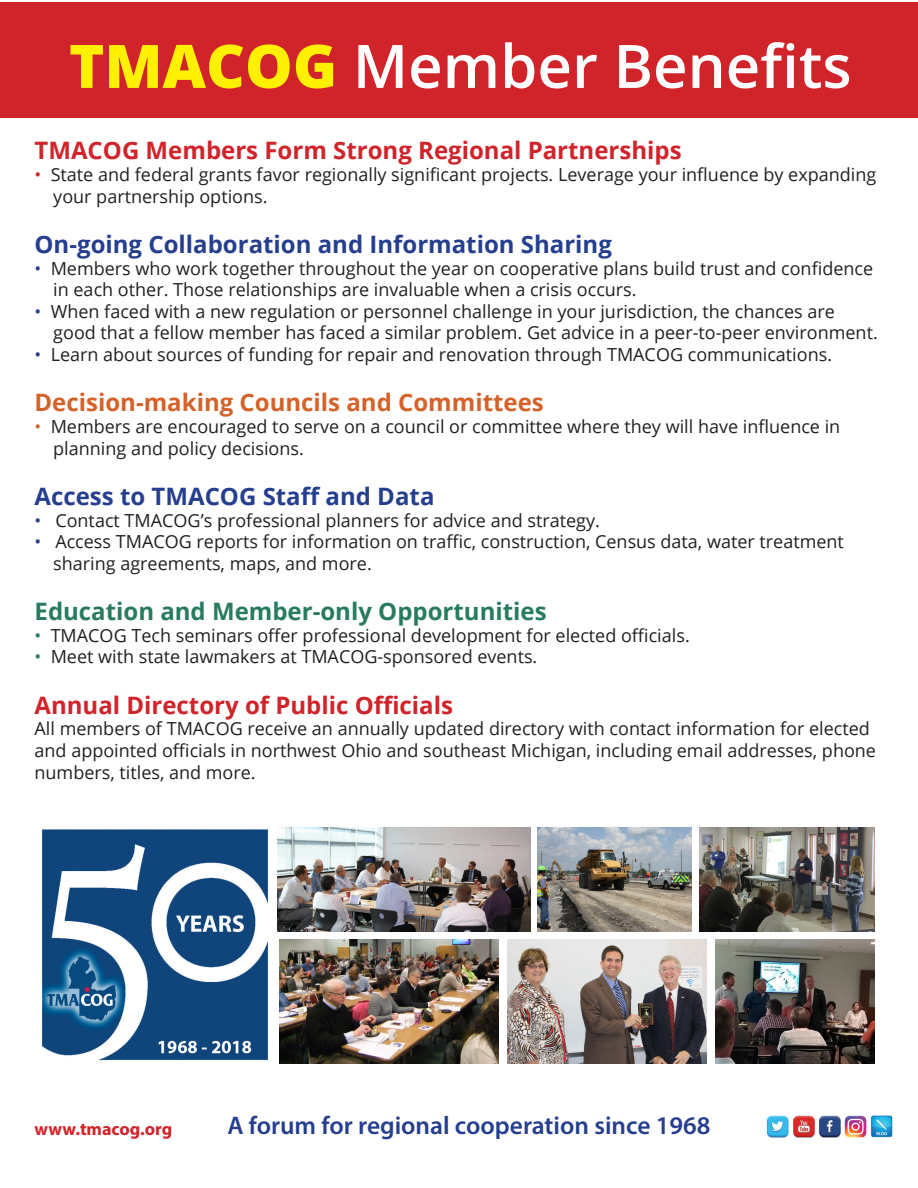
<style>
.page{position:relative;width:918px;height:1188px;background:#fff}
.page>*{position:absolute;margin:0;border:0;box-sizing:border-box;transform-origin:0 0}
.t1{font:600 60px "Open Sans";color:#fff}
.t2{font:600 25.5px "Myriad Pro";color:#253f8e}
.t3{font:700 24px "Open Sans";color:#d1232a}
.t4{font:700 24px "Open Sans";color:#253f8e}
.t5{font:700 24px "Open Sans";color:#d46229}
.t6{font:700 24px "Open Sans";color:#287c5d}
.t7{font:18px/21.6px "Open Sans";color:#231f20}
.t8{font:700 18px "Myriad Pro";color:#d1232a}
.s1{font-weight:800;color:#fff101}
.s2{color:#d1232a}
.s3{color:#253f8e}
.s4{color:#d46229}
.s5{color:#287c5d}
</style>
<div class="page">
<div style="left:0;top:2px;width:918px;height:116px;background:#d1232a"></div>
<img style="left:767px;top:1115px;width:125px;height:23px">
<img style="left:41px;top:829px;width:228px;height:232px">
<img style="left:715px;top:940px;width:160px;height:123px">
<img style="left:278px;top:827px;width:253px;height:104px">
<img style="left:699px;top:827px;width:176px;height:104px">
<img style="left:507px;top:940px;width:199px;height:123px">
<img style="left:279px;top:940px;width:220px;height:123px">
<img style="left:538px;top:827px;width:153px;height:104px">
<p class="t1" style="left:69px;top:25px;width:784px"><span class="s1">TMACOG</span> Member Benefits</p>
<p class="t3" style="left:35px;top:134px;width:649px">TMACOG Members Form Strong Regional Partnerships</p>
<p class="t7" style="left:53px;top:163px;width:825px;text-indent:-19px"><span class="s2">•</span> State and federal grants favor regionally significant projects. Leverage your influence by expanding your partnership options.</p>
<p class="t4" style="left:35px;top:227px;width:579px">On-going Collaboration and Information Sharing</p>
<p class="t7" style="left:53px;top:257px;width:821px;text-indent:-19px"><span class="s3">•</span> Members who work together throughout the year on cooperative plans build trust and confidence in each other. Those relationships are invaluable when a crisis occurs.</p>
<p class="t7" style="left:53px;top:300px;width:826px;text-indent:-19px"><span class="s3">•</span> When faced with a new regulation or personnel challenge in your jurisdiction, the chances are good that a fellow member has faced a similar problem. Get advice in a peer-to-peer environment.</p>
<p class="t7" style="left:35px;top:343px;width:799px"><span class="s3">•</span> Learn about sources of funding for repair and renovation through TMACOG communications.</p>
<p class="t5" style="left:35px;top:386px;width:511px">Decision-making Councils and Committees</p>
<p class="t7" style="left:53px;top:415px;width:789px;text-indent:-19px"><span class="s4">•</span> Members are encouraged to serve on a council or committee where they will have influence in planning and policy decisions.</p>
<p class="t4" style="left:35px;top:479px;width:401px">Access to TMACOG Staff and Data</p>
<p class="t7" style="left:35px;top:509px;width:567px"><span class="s3">•</span> Contact TMACOG’s professional planners for advice and strategy.</p>
<p class="t7" style="left:53px;top:530px;width:792px;text-indent:-19px"><span class="s3">•</span> Access TMACOG reports for information on traffic, construction, Census data, water treatment sharing agreements, maps, and more.</p>
<p class="t6" style="left:35px;top:595px;width:514px">Education and Member-only Opportunities</p>
<p class="t7" style="left:35px;top:624px;width:657px"><span class="s5">•</span> TMACOG Tech seminars offer professional development for elected officials.</p>
<p class="t7" style="left:35px;top:646px;width:504px"><span class="s5">•</span> Meet with state lawmakers at TMACOG-sponsored events.</p>
<p class="t3" style="left:35px;top:688px;width:420px">Annual Directory of Public Officials</p>
<p class="t7" style="left:35px;top:718px;width:843px">All members of TMACOG receive an annually updated directory with contact information for elected and appointed officials in northwest Ohio and southeast Michigan, including email addresses, phone numbers, titles, and more.</p>
<p class="t8" style="left:35px;top:1117px;width:139px">www.tmacog.org</p>
<p class="t2" style="left:227px;top:1109px;width:485px">A forum for regional cooperation since 1968</p>
</div>
